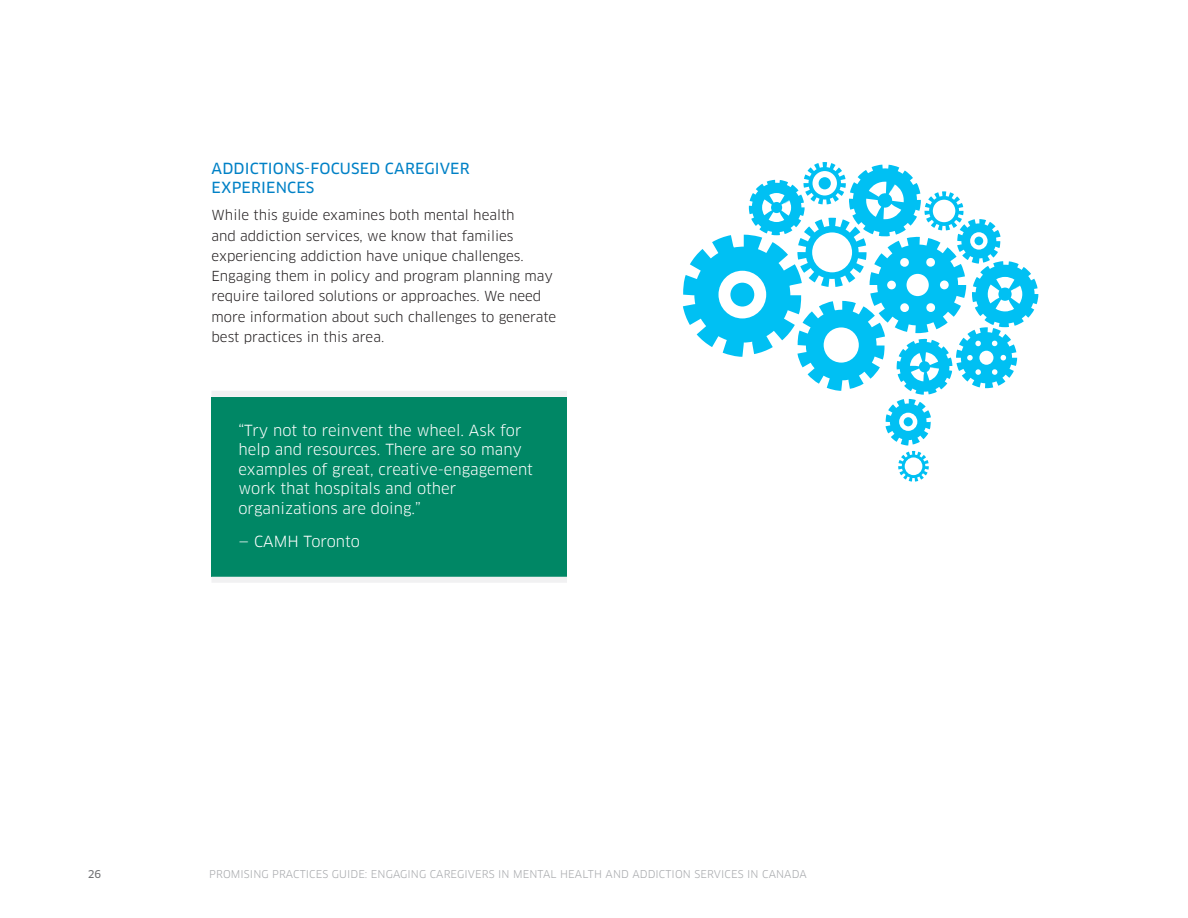
<style>
.page{position:relative;width:1188px;height:918px;background:#fff}
.page>*{position:absolute;margin:0;border:0;box-sizing:border-box;transform-origin:0 0}
.t1{font:15px/19.5px "Clan OT";color:#fff}
.t2{font:15px/19.5px "Clan OT News";letter-spacing:.01em;color:#0081c6}
.t3{font:13.5px/20.2px "Clan OT";color:#231f20}
.t4{font:10.5px "Clan OT";letter-spacing:.01em;color:#a7a9ac}
.t5{font:10.5px "Clan OT News";color:#6d6e71}
</style>
<div class="page">
<div style="left:212px;top:397px;width:355px;height:180px;background:#008765"></div>
<div style="left:212px;top:577px;width:355px;height:6px;background:#f1f1f2"></div>
<div style="left:212px;top:391px;width:355px;height:6px;background:#f1f1f2"></div>
<svg style="left:683px;top:162px;width:355px;height:320px"></svg>
<p class="t2" style="left:212px;top:159px;width:260px">ADDICTIONS-FOCUSED CAREGIVER<br>EXPERIENCES</p>
<p class="t3" style="left:212px;top:205px;width:346px">While this guide examines both mental health<br>and addiction services, we know that families experiencing addiction have unique challenges.<br>Engaging them in policy and program planning may require tailored solutions or approaches. We need more information about such challenges to generate best practices in this area.</p>
<p class="t1" style="left:238px;top:420px;width:296px">“Try not to reinvent the wheel. Ask for help and resources. There are so many examples of great, creative‑engagement work that hospitals and other organizations are doing.”</p>
<p class="t1" style="left:238px;top:531px;width:123px">— CAMH Toronto</p>
<p class="t5" style="left:88px;top:867px;width:15px">26</p>
<p class="t4" style="left:209px;top:867px;width:599px">PROMISING PRACTICES GUIDE: ENGAGING CAREGIVERS IN MENTAL HEALTH AND ADDICTION SERVICES IN CANADA</p>
</div>
